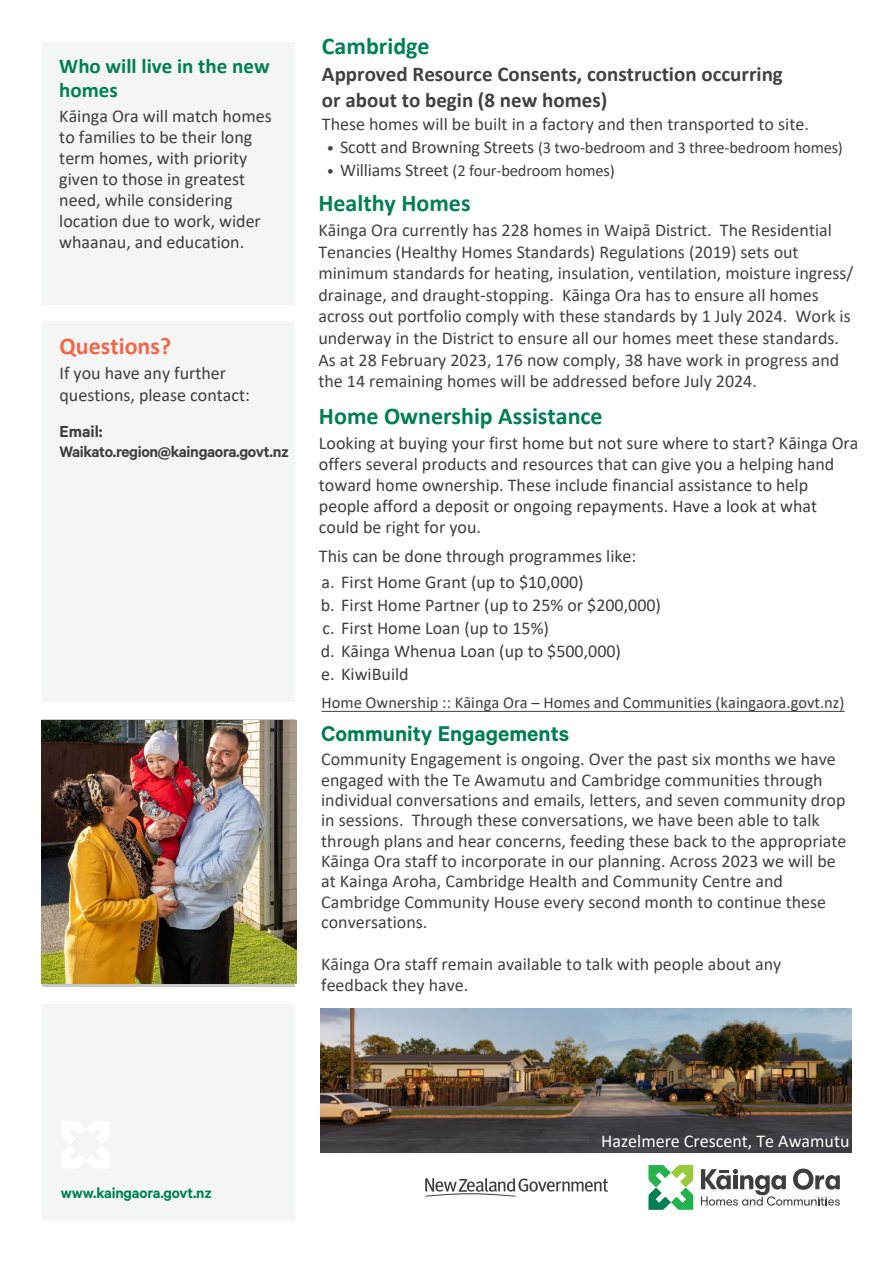
<style>
.page{position:relative;width:893px;height:1263px;background:#fff}
.page>*{position:absolute;margin:0;border:0;box-sizing:border-box;transform-origin:0 0}
.t1{font:700 24px "Calibri";color:#007f54}
.Body_Copy{font:600 24px "Calibre";color:#007f54}
.t2{font:700 24px "Calibri";color:#008056}
.Intro{font:700 24px "Calibri";color:#f26648}
.Subhead_2{font:700 24px "Calibri";color:#008056}
.Subhead_2-2{font:700 21px/25.5px "Calibri";color:#414143}
.Intro-2{font:700 21px/24px "Calibri";color:#007f54}
.Body_Copy-2{font:18px/20.4px "Calibri";color:#414143}
.Intro-3{font:18px/21px "Calibri";color:#3e3e3f}
.Subhead_2-3{font:18px "Calibri";color:#414143}
.t3{font:18px "Calibri";color:#fff}
.Intro-4{font:600 18px "Calibre";color:#3e3e3f}
.Intro-5{font:600 17.25px "Calibre";letter-spacing:-.02em;color:#3e3e3f}
.t4{font:16.5px "Calibri";letter-spacing:-.01em;color:#414143}
.Body_Copy-3{font:16.5px "Calibri";color:#3e3e3f}
.t5{font:600 16.5px "Calibre";letter-spacing:-.01em;color:#007f54}
.s1{font-family:"Calibre";font-weight:300;font-size:18px}
.s2{font-size:18px}
</style>
<div class="page">
<div style="left:43px;top:1004px;width:252px;height:216px;background:#f4f5f5"></div>
<svg style="left:62px;top:1121px;width:47px;height:47px"></svg>
<svg style="left:425px;top:1178px;width:183px;height:19px"></svg>
<svg style="left:648px;top:1165px;width:45px;height:45px"></svg>
<svg style="left:701px;top:1168px;width:139px;height:38px"></svg>
<div style="left:43px;top:43px;width:252px;height:262px;background:#f4f5f5"></div>
<div style="left:43px;top:322px;width:252px;height:380px;background:#f4f5f5"></div>
<img style="left:320px;top:1008px;width:532px;height:144px">
<hr style="left:321px;top:711px;width:523px;height:1px;background:#3e3e3f">
<img style="left:42px;top:721px;width:254px;height:263px">
<p class="Intro-2" style="left:59px;top:53px;width:212px">Who will live in the new homes</p>
<p class="Intro-3" style="left:59px;top:105px;width:214px">Kāinga Ora will match homes to families to be their long term homes, with priority given to those in greatest need, while considering location due to work, wider whaanau, and education.</p>
<p class="Intro" style="left:59px;top:329px;width:113px">Questions?</p>
<p class="Intro-3" style="left:59px;top:361px;width:192px;line-height:21.9px">If you have any further questions, please contact:</p>
<p class="Intro-4" style="left:59px;top:421px;width:45px">Email:</p>
<p class="Intro-5" style="left:59px;top:441px;width:231px">Waikato.region@kaingaora.govt.nz</p>
<p class="Subhead_2" style="left:322px;top:29px;width:109px">Cambridge</p>
<p class="Subhead_2-2" style="left:322px;top:61px;width:462px">Approved Resource Consents, construction occurring or about to begin (8 new homes)</p>
<p class="Subhead_2-3" style="left:322px;top:111px;width:488px">These homes will be built in a factory and then transported to site.</p>
<p class="t4" style="left:327px;top:136px;width:517px"><span class="s1">•</span> <span class="s2">Scott and Browning Streets</span> (3 two-bedroom and 3 three-bedroom homes)</p>
<p class="t4" style="left:327px;top:159px;width:289px"><span class="s1">•</span> <span class="s2">Williams Street</span> (2 four-bedroom homes)</p>
<h1 class="t2" style="left:318px;top:186px;width:154px">Healthy Homes</h1>
<p class="Body_Copy-2" style="left:318px;top:219px;width:537px;line-height:21.6px">Kāinga Ora currently has 228 homes in Waipā District. The Residential Tenancies (Healthy Homes Standards) Regulations (2019) sets out minimum standards for heating, insulation, ventilation, moisture ingress/ drainage, and draught-stopping. Kāinga Ora has to ensure all homes across out portfolio comply with these standards by 1 July 2024. Work is underway in the District to ensure all our homes meet these standards.<br>As at 28 February 2023, 176 now comply, 38 have work in progress and the 14 remaining homes will be addressed before July 2024.</p>
<h1 class="t1" style="left:319px;top:399px;width:285px">Home Ownership Assistance</h1>
<p class="Intro-3" style="left:319px;top:432px;width:541px">Looking at buying your first home but not sure where to start? Kāinga Ora offers several products and resources that can give you a helping hand toward home ownership. These include financial assistance to help people afford a deposit or ongoing repayments. Have a look at what could be right for you.</p>
<p class="Intro-3" style="left:319px;top:545px;width:319px">This can be done through programmes like:</p>
<p class="Intro-3" style="left:321px;top:570px;width:342px;line-height:23.1px">a. First Home Grant (up to $10,000)<br>b. First Home Partner (up to 25% or $200,000) c. First Home Loan (up to 15%)<br>d. Kāinga Whenua Loan (up to $500,000)<br>e. KiwiBuild</p>
<p class="Body_Copy-3" style="left:321px;top:691px;width:524px">Home Ownership :: Kāinga Ora – Homes and Communities (kaingaora.govt.nz)</p>
<p class="Body_Copy" style="left:321px;top:719px;width:250px">Community Engagements</p>
<p class="Body_Copy-2" style="left:321px;top:749px;width:527px">Community Engagement is ongoing. Over the past six months we have engaged with the Te Awamutu and Cambridge communities through individual conversations and emails, letters, and seven community drop in sessions. Through these conversations, we have been able to talk through plans and hear concerns, feeding these back to the appropriate Kāinga Ora staff to incorporate in our planning. Across 2023 we will be at Kainga Aroha, Cambridge Health and Community Centre and Cambridge Community House every second month to continue these conversations.</p>
<p class="Body_Copy-2" style="left:321px;top:953px;width:462px;line-height:21px">Kāinga Ora staff remain available to talk with people about any feedback they have.</p>
<p class="t5" style="left:61px;top:1183px;width:153px">www.kaingaora.govt.nz</p>
<p class="t3" style="left:601px;top:1128px;width:250px">Hazelmere Crescent, Te Awamutu</p>
</div>
